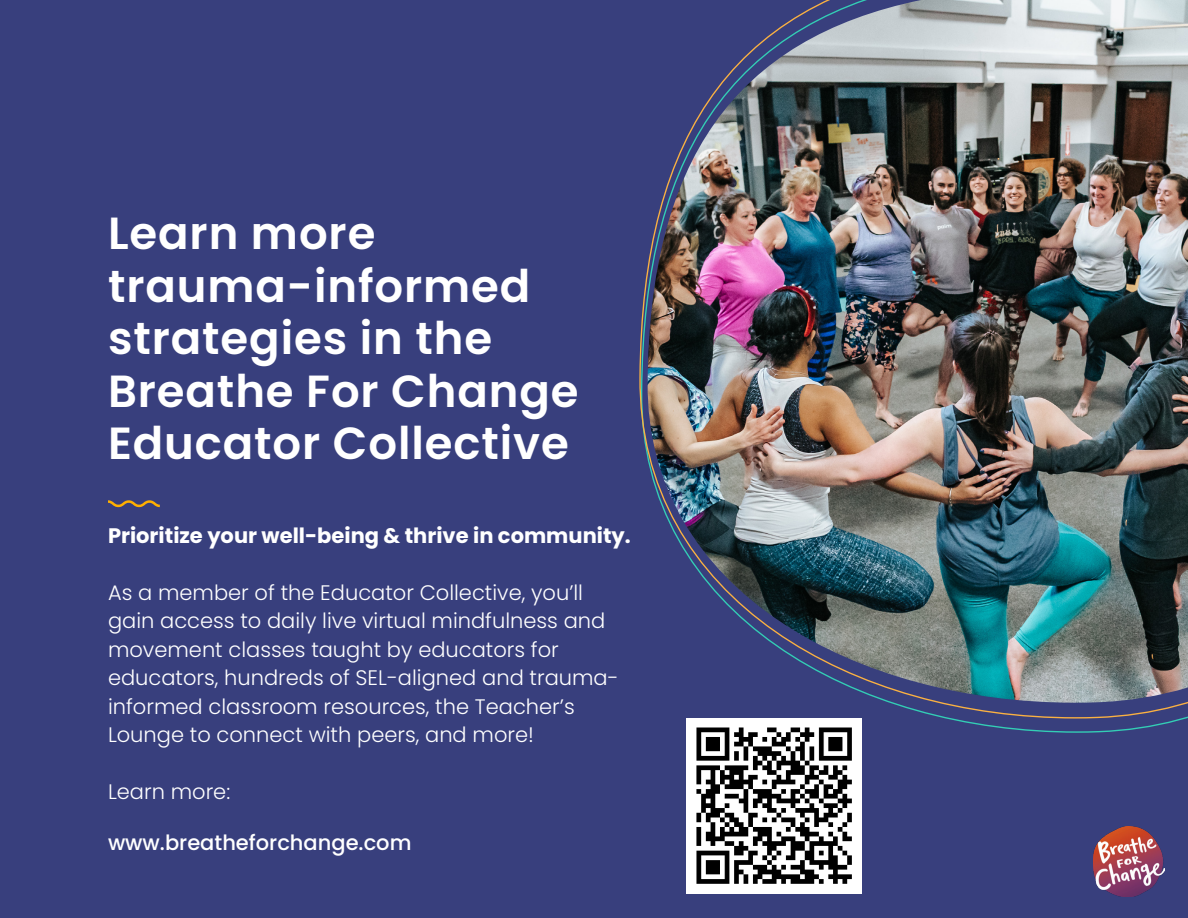
<style>
.page{position:relative;width:1188px;height:918px;background:#383f7d}
.page>*{position:absolute;margin:0;border:0;box-sizing:border-box;transform-origin:0 0}
.t1{font:600 45px/52.5px "Poppins";letter-spacing:.02em;color:#fff}
.Body{font:300 21px/28.5px "Poppins";color:#fff}
.Body-2{font:700 21px "Poppins";color:#fff}
.Body-3{font:500 21px "Poppins";color:#fff}
</style>
<div class="page">
<svg style="left:108px;top:500px;width:52px;height:7px"></svg>
<img style="left:646px;top:0;width:542px;height:703px">
<img style="left:1094px;top:826px;width:70px;height:71px">
<img style="left:687px;top:719px;width:175px;height:174px">
<p class="t1" style="left:108px;top:207px;width:472px">Learn more trauma-informed strategies in the<br>Breathe For Change<br>Educator Collective</p>
<p class="Body-2" style="left:108px;top:523px;width:524px">Prioritize your well-being &amp; thrive in community.</p>
<p class="Body" style="left:108px;top:578px;width:512px">As a member of the Educator Collective, you’ll gain access to daily live virtual mindfulness and movement classes taught by educators for educators, hundreds of SEL-aligned and trauma&shy;informed classroom resources, the Teacher’s Lounge to connect with peers, and more!</p>
<p class="Body" style="left:108px;top:778px;width:124px">Learn more:</p>
<p class="Body-3" style="left:108px;top:830px;width:305px">www.breatheforchange.com</p>
</div>
